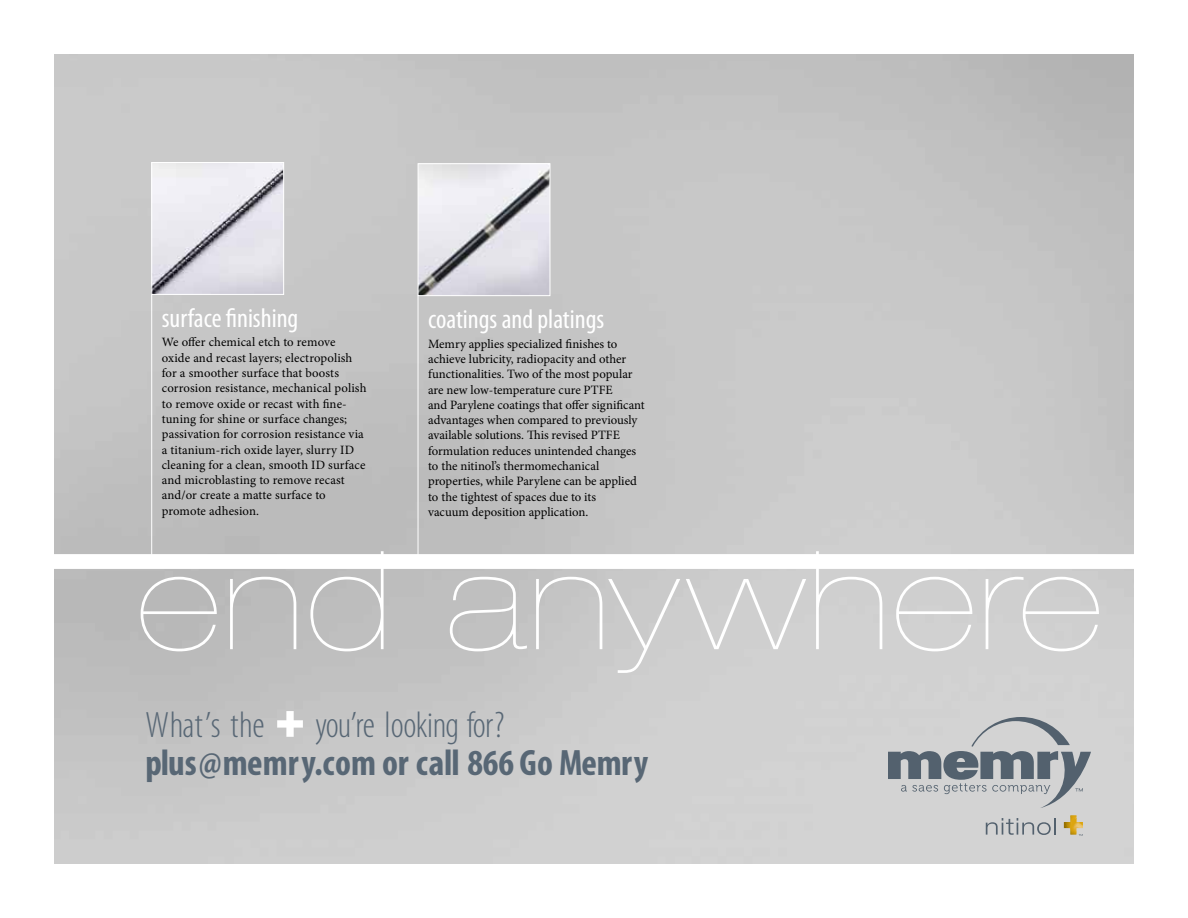
<style>
.page{position:relative;width:1188px;height:918px;background:#fff}
.page>*{position:absolute;margin:0;border:0;box-sizing:border-box;transform-origin:0 0}
.t1{font:200 expanded 137.25px "Helvetica Neue LT Std";letter-spacing:.03em;color:#fff}
.t2{font:700 condensed 36.9px/38.4px "Myriad Pro";letter-spacing:-.005em;color:#586775}
.t3{font:condensed 27px "Myriad Pro";color:#fff}
.t4{font:12.75px/15.3px "Minion Pro";color:#000}
.s1{font-weight:300}
.s2{font-family:"Helvetica Neue LT Std";font-weight:900;font-stretch:expanded;font-size:50.85px;color:#fff}
</style>
<div class="page">
<img style="left:54px;top:54px;width:1080px;height:810px">
<div style="left:0;top:554px;width:1162px;height:15px;background:#fff"></div>
<img style="left:153px;top:164px;width:129px;height:129px">
<div style="left:151px;top:162px;width:133px;height:133px;border:1px solid #fff"></div>
<hr style="left:151px;top:294px;width:1px;height:273px;background:#fff">
<img style="left:420px;top:165px;width:128px;height:129px">
<div style="left:418px;top:163px;width:132px;height:133px;border:1px solid #fff"></div>
<hr style="left:418px;top:295px;width:1px;height:272px;background:#fff">
<svg style="left:888px;top:717px;width:203px;height:91px;background:#afb3b7"></svg>
<svg style="left:986px;top:818px;width:69px;height:17px"></svg>
<svg style="left:1064px;top:816px;width:19px;height:20px"></svg>
<h3 class="t3" style="left:162px;top:304px;width:138px">surface finishing</h3>
<p class="t4" style="left:162px;top:335px;width:206px">We offer chemical etch to remove oxide and recast layers; electropolish for a smoother surface that boosts corrosion resistance, mechanical polish to remove oxide or recast with fine&shy;tuning for shine or surface changes; passivation for corrosion resistance via a titanium-rich oxide layer, slurry ID cleaning for a clean, smooth ID surface and microblasting to remove recast and/or create a matte surface to promote adhesion.</p>
<h3 class="t3" style="left:428px;top:305px;width:178px">coatings and platings</h3>
<p class="t4" style="left:428px;top:336px;width:218px">Memry applies specialized finishes to achieve lubricity, radiopacity and other functionalities. Two of the most popular are new low-temperature cure PTFE<br>and Parylene coatings that offer significant advantages when compared to previously available solutions. This revised PTFE formulation reduces unintended changes to the nitinol’s thermomechanical properties, while Parylene can be applied to the tightest of spaces due to its<br>vacuum deposition application.</p>
<h1 class="t1" style="left:137px;top:521px;width:965px">end anywhere</h1>
<h2 class="t2" style="left:145px;top:706px;width:504px"><span class="s1">What’s the</span> <span class="s2">+</span> <span class="s1">you’re looking for? </span>plus@memry.com or call 866 Go Memry</h2>
</div>
